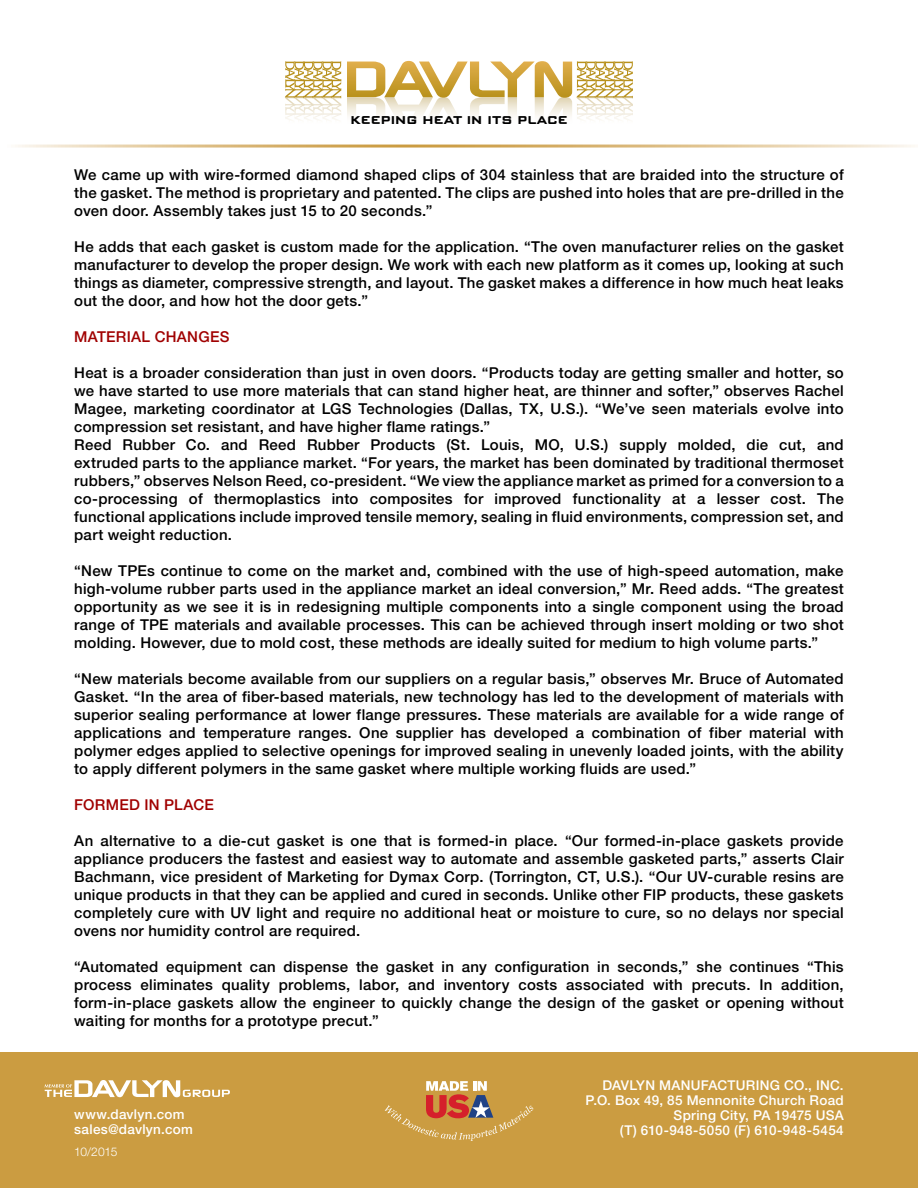
<style>
.page{position:relative;width:918px;height:1188px;background:#fff}
.page>*{position:absolute;margin:0;border:0;box-sizing:border-box;transform-origin:0 0}
.t1{font:500 15px/18px "Helvetica Neue LT Std";letter-spacing:.015em;color:#000;text-align:justify}
.t2{font:500 15px "Helvetica Neue LT Std";letter-spacing:.015em;color:#a00001}
.t3{font:15px "S&L Gothic";letter-spacing:-.065em;color:#000}
.t4{font:500 13.5px/15px "Helvetica Neue LT Std";letter-spacing:.02em;color:#fff;text-align:right}
.t5{font:300 12px "Helvetica Neue LT Std";letter-spacing:-.025em;color:#fff}
</style>
<div class="page">
<div style="left:0;top:1052px;width:918px;height:136px;background:#cb9c41"></div>
<svg style="left:285px;top:61px;width:56px;height:59px"></svg>
<svg style="left:347px;top:61px;width:286px;height:59px"></svg>
<svg style="left:45px;top:1080px;width:185px;height:17px"></svg>
<svg style="left:385px;top:1081px;width:148px;height:60px"></svg>
<p class="t3" style="left:350px;top:110px;width:220px">keeping heat in its place</p>
<p class="t1" style="left:74px;top:166px;width:771px">We came up with wire-formed diamond shaped clips of 304 stainless that are braided into the structure of the gasket. The method is proprietary and patented. The clips are pushed into holes that are pre-drilled in the oven door. Assembly takes just 15 to 20 seconds.”</p>
<p class="t1" style="left:74px;top:238px;width:771px">He adds that each gasket is custom made for the application. “The oven manufacturer relies on the gasket manufacturer to develop the proper design. We work with each new platform as it comes up, looking at such things as diameter, compressive strength, and layout. The gasket makes a difference in how much heat leaks out the door, and how hot the door gets.”</p>
<p class="t2" style="left:74px;top:328px;width:157px">MATERIAL CHANGES</p>
<p class="t1" style="left:74px;top:364px;width:771px;text-align:left">Heat is a broader consideration than just in oven doors. “Products today are getting smaller and hotter, so we have started to use more materials that can stand higher heat, are thinner and softer,” observes Rachel Magee, marketing coordinator at LGS Technologies (Dallas, TX, U.S.). “We’ve seen materials evolve into compression set resistant, and have higher flame ratings.”<br>Reed Rubber Co. and Reed Rubber Products (St. Louis, MO, U.S.) supply molded, die cut, and extruded parts to the appliance market. “For years, the market has been dominated by traditional thermoset rubbers,” observes Nelson Reed, co-president. “We view the appliance market as primed for a conversion to a co-processing of thermoplastics into composites for improved functionality at a lesser cost. The functional applications include improved tensile memory, sealing in fluid environments, compression set, and part weight reduction.</p>
<p class="t1" style="left:74px;top:562px;width:771px">“New TPEs continue to come on the market and, combined with the use of high-speed automation, make high-volume rubber parts used in the appliance market an ideal conversion,” Mr. Reed adds. “The greatest opportunity as we see it is in redesigning multiple components into a single component using the broad range of TPE materials and available processes. This can be achieved through insert molding or two shot molding. However, due to mold cost, these methods are ideally suited for medium to high volume parts.”</p>
<p class="t1" style="left:74px;top:670px;width:771px">“New materials become available from our suppliers on a regular basis,” observes Mr. Bruce of Automated Gasket. “In the area of fiber-based materials, new technology has led to the development of materials with superior sealing performance at lower flange pressures. These materials are available for a wide range of applications and temperature ranges. One supplier has developed a combination of fiber material with polymer edges applied to selective openings for improved sealing in unevenly loaded joints, with the ability to apply different polymers in the same gasket where multiple working fluids are used.”</p>
<p class="t2" style="left:74px;top:796px;width:141px">FORMED IN PLACE</p>
<p class="t1" style="left:74px;top:832px;width:771px">An alternative to a die-cut gasket is one that is formed-in place. “Our formed-in-place gaskets provide appliance producers the fastest and easiest way to automate and assemble gasketed parts,” asserts Clair Bachmann, vice president of Marketing for Dymax Corp. (Torrington, CT, U.S.). “Our UV-curable resins are unique products in that they can be applied and cured in seconds. Unlike other FIP products, these gaskets completely cure with UV light and require no additional heat or moisture to cure, so no delays nor special ovens nor humidity control are required.</p>
<p class="t1" style="left:74px;top:958px;width:771px">“Automated equipment can dispense the gasket in any configuration in seconds,” she continues “This process eliminates quality problems, labor, and inventory costs associated with precuts. In addition, form-in-place gaskets allow the engineer to quickly change the design of the gasket or opening without waiting for months for a prototype precut.”</p>
<p class="t4" style="left:74px;top:1106px;width:120px;text-align:left">www.davlyn.com sales@davlyn.com</p>
<p class="t5" style="left:74px;top:1144px;width:45px">10/2015</p>
<p class="t4" style="left:586px;top:1077px;width:260px">DAVLYN MANUFACTURING CO., INC.<br>P.O. Box 49, 85 Mennonite Church Road<br>Spring City, PA 19475 USA<br>(T) 610-948-5050 (F) 610-948-5454</p>
</div>
